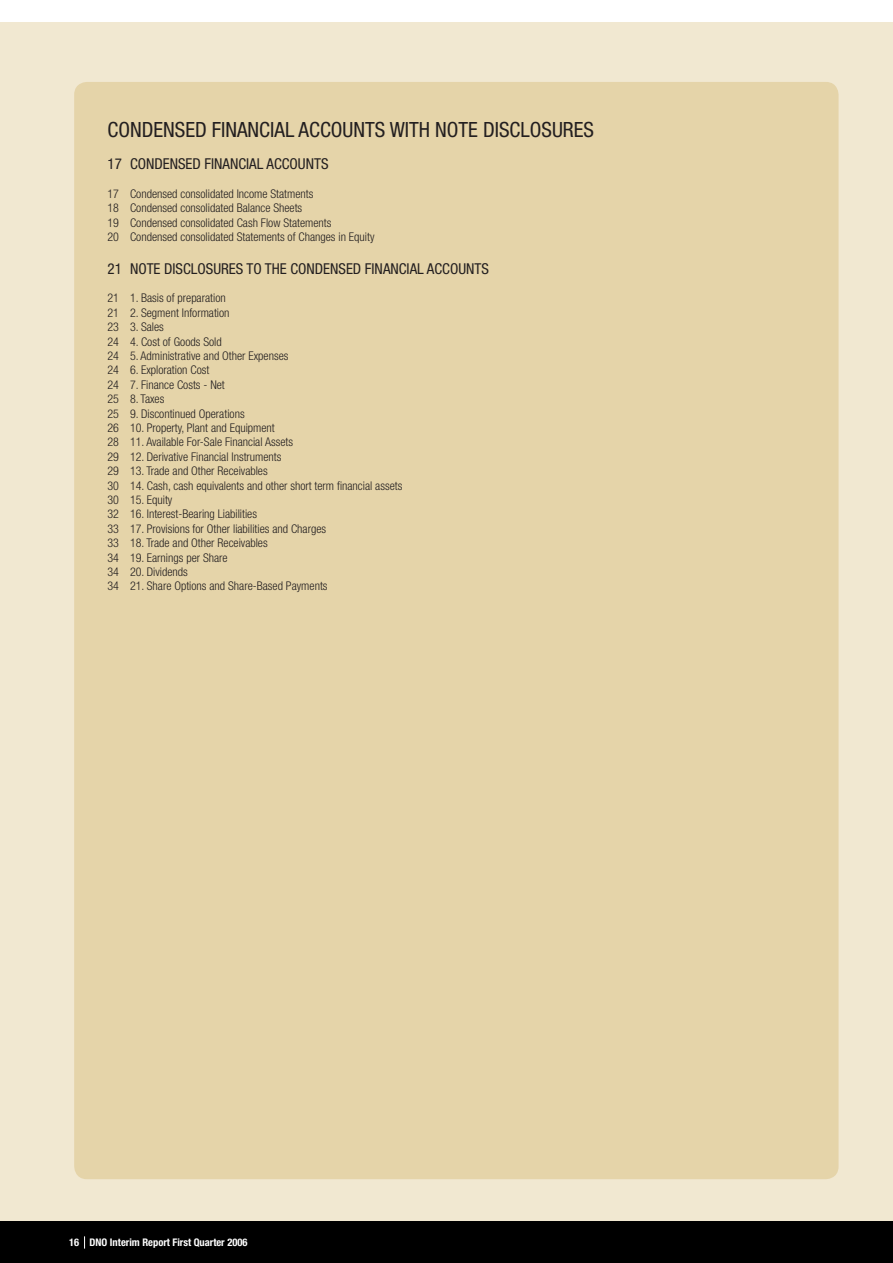
<style>
.page{position:relative;width:893px;height:1263px;background:#fff}
.page>*{position:absolute;margin:0;border:0;box-sizing:border-box;transform-origin:0 0}
.t1{font:condensed 21px "Helvetica Neue LT";color:#231f20}
.t2{font:condensed 15px "Helvetica Neue LT";color:#231f20}
.t3{font:300 condensed 12px/14.4px "Helvetica Neue LT";color:#231f20}
.t4{font:700 condensed 10.5px "Helvetica Neue LT";color:#fff}
</style>
<div class="page">
<div style="left:0;top:1221px;width:892px;height:42px;background:#000"></div>
<svg style="left:84px;top:1236px;width:1px;height:12px"></svg>
<div style="left:0;top:22px;width:892px;height:1199px;background:#f1e8d1"></div>
<div style="left:74px;top:82px;width:764px;height:1097px;background:#e5d4a9;border-radius:13px"></div>
<h1 class="t1" style="left:107px;top:122px;width:488px">CONDENSED FINANCIAL ACCOUNTS WITH NOTE DISCLOSURES</h1>
<p class="t2" style="left:107px;top:158px;width:222px">17 CONDENSED FINANCIAL ACCOUNTS</p>
<p class="t3" style="left:107px;top:187px;width:268px">17 Condensed consolidated Income Statments<br>18 Condensed consolidated Balance Sheets<br>19 Condensed consolidated Cash Flow Statements<br>20 Condensed consolidated Statements of Changes in Equity</p>
<p class="t2" style="left:107px;top:263px;width:383px">21 NOTE DISCLOSURES TO THE CONDENSED FINANCIAL ACCOUNTS</p>
<p class="t3" style="left:107px;top:292px;width:296px">21 1. Basis of preparation<br>21 2. Segment Information<br>23 3. Sales<br>24 4. Cost of Goods Sold<br>24 5. Administrative and Other Expenses<br>24 6. Exploration Cost<br>24 7. Finance Costs - Net<br>25 8. Taxes<br>25 9. Discontinued Operations<br>26 10. Property, Plant and Equipment<br>28 11. Available For-Sale Financial Assets<br>29 12. Derivative Financial Instruments<br>29 13. Trade and Other Receivables<br>30 14. Cash, cash equivalents and other short term financial assets<br>30 15. Equity<br>32 16. Interest-Bearing Liabilities<br>33 17. Provisions for Other liabilities and Charges<br>33 18. Trade and Other Receivables<br>34 19. Earnings per Share<br>34 20. Dividends<br>34 21. Share Options and Share-Based Payments</p>
<p class="t4" style="left:69px;top:1238px;width:180px">16 DNO Interim Report First Quarter 2006</p>
</div>
